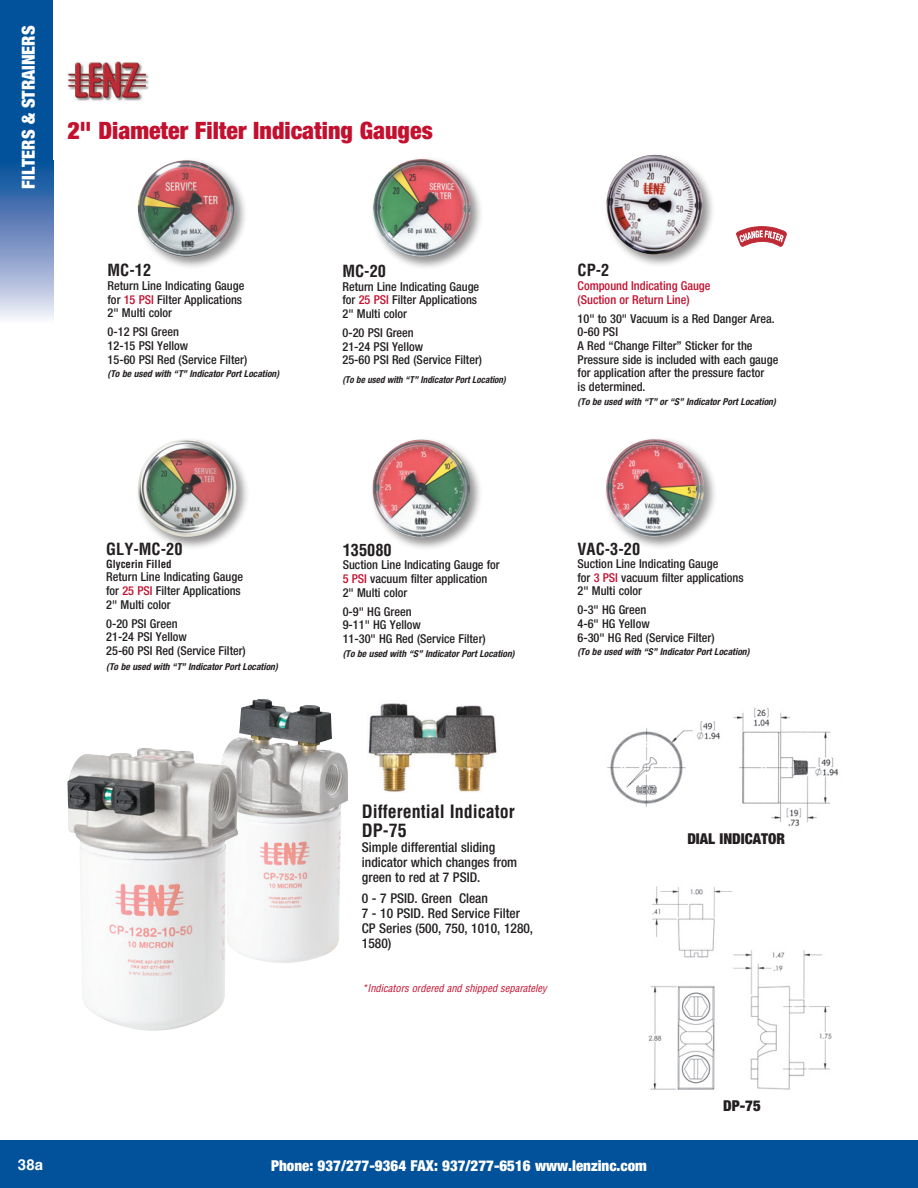
<style>
.page{position:relative;width:918px;height:1188px;background:#fff}
.page>*{position:absolute;margin:0;border:0;box-sizing:border-box;transform-origin:0 0}
.main_head{font:900 condensed 24px "Helvetica Neue";color:#c3102f}
.Sub_Head_2{font:700 condensed 18px/19.5px "Helvetica";color:#231f20}
.t1{font:900 condensed 18px "Helvetica Neue";color:#fff}
.Sub_Head_2-2{font:700 condensed 16.35px "Helvetica";color:#231f20}
.main_head-2{font:900 condensed 15px "Helvetica Neue";color:#fff}
.t2{font:900 condensed 15px "Helvetica Neue";color:#231f20}
.main_head-3{font:700 15px "Helvetica";color:#fff}
.Body_Copy{font:500 condensed 13.5px/15px "Helvetica Neue";color:#231f20}
.Body_Copy-2{font:500 condensed 12.3px/13.6px "Helvetica Neue";color:#231f20}
.Body_Copy-3{font:500 condensed 12.3px/13.6px "Helvetica Neue";color:#c3102f}
.Sub_Head_2-3{font:700 condensed 10.95px "Helvetica";color:#231f20}
.chart{font:italic condensed 10.5px "Helvetica";color:#c3102f}
.Body_Copy-4{font:italic 700 condensed 9.6px "Helvetica Neue";color:#231f20}
.Body_Copy-5{font:italic 700 condensed 9.6px "Helvetica Neue";color:#231f20;scale:.95 1}
.s1{color:#c3102f}
</style>
<div class="page">
<div style="left:0;top:0;width:53px;height:215px;background:#01529a"></div>
<div style="left:0;top:160px;width:53px;height:162px;background:linear-gradient(to bottom,#004495,#f0e9f5)"></div>
<img style="left:68px;top:61px;width:81px;height:40px">
<div style="left:604px;top:153px;width:112px;height:115px;background:#231f20;opacity:.5"></div>
<img style="left:606px;top:155px;width:97px;height:100px">
<div style="left:370px;top:437px;width:114px;height:114px;background:#231f20;opacity:.5"></div>
<img style="left:372px;top:440px;width:98px;height:98px">
<div style="left:604px;top:436px;width:114px;height:114px;background:#231f20;opacity:.5"></div>
<img style="left:606px;top:439px;width:98px;height:98px">
<svg style="left:736px;top:226px;width:51px;height:21px"></svg>
<div style="left:135px;top:157px;width:113px;height:113px;background:#231f20;opacity:.5"></div>
<img style="left:138px;top:160px;width:96px;height:97px">
<div style="left:370px;top:156px;width:114px;height:114px;background:#231f20;opacity:.5"></div>
<img style="left:373px;top:159px;width:98px;height:98px">
<div style="left:135px;top:437px;width:115px;height:114px;background:#231f20;opacity:.5"></div>
<img style="left:138px;top:439px;width:98px;height:98px">
<img style="left:368px;top:703px;width:129px;height:89px">
<img style="left:226px;top:699px;width:122px;height:264px">
<img style="left:67px;top:748px;width:171px;height:283px">
<div style="left:0;top:1141px;width:918px;height:47px;background:#01529a"></div>
<img style="left:648px;top:886px;width:184px;height:204px">
<img style="left:607px;top:708px;width:232px;height:119px">
<h2 class="t1" style="left:17px;top:189px;width:164px;rotate:-90deg">FILTERS &amp; STRAINERS</h2>
<p class="main_head" style="left:68px;top:116px;width:367px">2" Diameter Filter Indicating Gauges</p>
<p class="Sub_Head_2-2" style="left:108px;top:261px;width:45px">MC-12</p>
<p class="Body_Copy-2" style="left:108px;top:279px;width:138px">Return Line Indicating Gauge for <span class="s1">15 PSI</span> Filter Applications<br>2" Multi color</p>
<p class="Body_Copy-2" style="left:108px;top:325px;width:141px">0-12 PSI Green<br>12-15 PSI Yellow<br>15-60 PSI Red (Service Filter)</p>
<p class="Body_Copy-4" style="left:108px;top:368px;width:173px">(To be used with “T” Indicator Port Location)</p>
<p class="Sub_Head_2-2" style="left:343px;top:261px;width:45px">MC-20</p>
<p class="Body_Copy-2" style="left:343px;top:279px;width:138px">Return Line Indicating Gauge for <span class="s1">25 PSI</span> Filter Applications<br>2" Multi color</p>
<p class="Body_Copy-2" style="left:343px;top:326px;width:141px">0-20 PSI Green<br>21-24 PSI Yellow<br>25-60 PSI Red (Service Filter)</p>
<p class="Body_Copy-5" style="left:343px;top:374px;width:173px">(To be used with “T” Indicator Port Location)</p>
<p class="Sub_Head_2-2" style="left:578px;top:261px;width:33px">CP-2</p>
<p class="Body_Copy-3" style="left:578px;top:279px;width:134px">Compound Indicating Gauge (Suction or Return Line)</p>
<p class="Body_Copy-2" style="left:578px;top:311px;width:202px">10" to 30" Vacuum is a Red Danger Area.<br>0-60 PSI<br>A Red “Change Filter” Sticker for the<br>Pressure side is included with each gauge for application after the pressure factor<br>is determined.</p>
<p class="Body_Copy-4" style="left:578px;top:395px;width:200px">(To be used with “T” or “S” Indicator Port Location)</p>
<p class="Sub_Head_2-2" style="left:106px;top:540px;width:78px">GLY-MC-20</p>
<p class="Sub_Head_2-3" style="left:106px;top:557px;width:67px">Glycerin Filled</p>
<p class="Body_Copy-2" style="left:106px;top:570px;width:138px">Return Line Indicating Gauge for <span class="s1">25 PSI</span> Filter Applications<br>2" Multi color</p>
<p class="Body_Copy-2" style="left:106px;top:616px;width:141px">0-20 PSI Green<br>21-24 PSI Yellow<br>25-60 PSI Red (Service Filter)</p>
<p class="Body_Copy-4" style="left:106px;top:661px;width:173px">(To be used with “T” Indicator Port Location)</p>
<p class="Sub_Head_2-2" style="left:343px;top:540px;width:51px">135080</p>
<p class="Body_Copy-2" style="left:343px;top:558px;width:159px">Suction Line Indicating Gauge for<br><span class="s1">5 PSI</span> vacuum filter application<br>2" Multi color</p>
<p class="Body_Copy-2" style="left:343px;top:604px;width:145px">0-9" HG Green<br>9-11" HG Yellow<br>11-30" HG Red (Service Filter)</p>
<p class="Body_Copy-4" style="left:343px;top:647px;width:174px">(To be used with “S” Indicator Port Location)</p>
<p class="Sub_Head_2-2" style="left:577px;top:539px;width:64px">VAC-3-20</p>
<p class="Body_Copy-2" style="left:577px;top:557px;width:168px">Suction Line Indicating Gauge<br>for <span class="s1">3 PSI</span> vacuum filter applications<br>2" Multi color</p>
<p class="Body_Copy-2" style="left:577px;top:603px;width:139px">0-3" HG Green<br>4-6" HG Yellow<br>6-30" HG Red (Service Filter)</p>
<p class="Body_Copy-4" style="left:577px;top:646px;width:174px">(To be used with “S” Indicator Port Location)</p>
<p class="Sub_Head_2" style="left:362px;top:801px;width:154px">Differential Indicator<br>DP-75</p>
<p class="Body_Copy" style="left:362px;top:840px;width:157px">Simple differential sliding indicator which changes from green to red at 7 PSID.</p>
<p class="Body_Copy" style="left:362px;top:891px;width:173px">0 - 7 PSID. Green Clean<br>7 - 10 PSID. Red Service Filter<br>CP Series (500, 750, 1010, 1280,<br>1580)</p>
<p class="chart" style="left:362px;top:981px;width:186px">*Indicators ordered and shipped separateley</p>
<p class="t2" style="left:687px;top:829px;width:99px">DIAL INDICATOR</p>
<p class="t2" style="left:723px;top:1097px;width:39px">DP-75</p>
<p class="main_head-3" style="left:18px;top:1155px;width:27px">38a</p>
<p class="main_head-2" style="left:271px;top:1156px;width:377px">Phone: 937/277-9364 FAX: 937/277-6516 www.lenzinc.com</p>
<p class="main_head-3" style="left:18px;top:1156px;width:18px">00</p>
</div>
